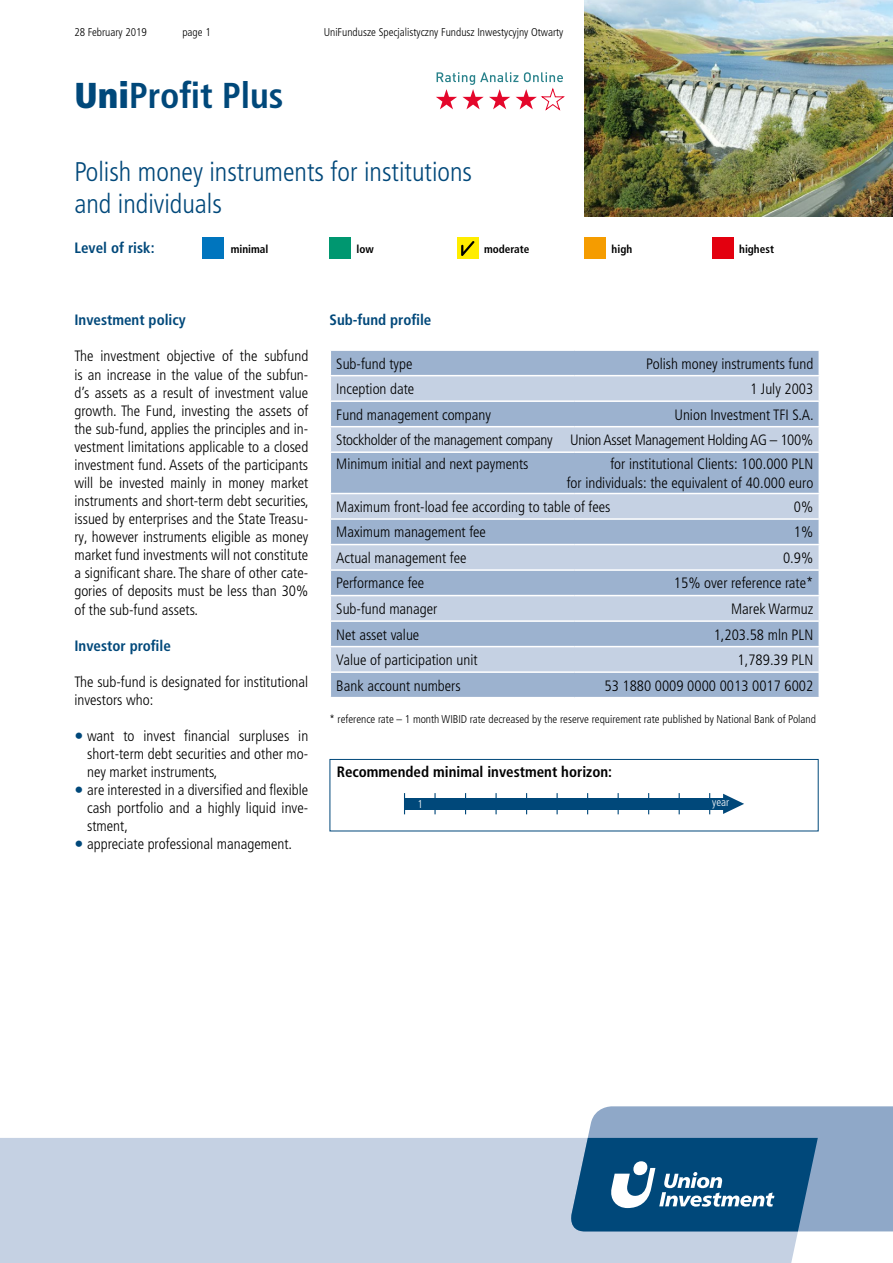
<style>
.page{position:relative;width:893px;height:1263px;background:#fff}
.page>*{position:absolute;margin:0;border:0;box-sizing:border-box;transform-origin:0 0}
.t1{font:700 condensed 36px "Frutiger LT Pro";color:#00487a}
.t2{font:300 condensed 27px/32px "Frutiger LT Pro";color:#00487a}
.t3{font:300 condensed 15px/18px "Frutiger LT Pro";color:#000;text-align:justify}
.t4{font:700 condensed 15px "Frutiger LT Pro";color:#00487a}
.t5{font:700 condensed 15px "Frutiger LT Pro";color:#000}
.t6{font:300 condensed 11.25px "Frutiger LT Pro";color:#000}
.t7{font:700 condensed 11.25px "Frutiger LT Pro";color:#000}
.t8{font:300 condensed 11.25px "Frutiger LT Pro";color:#fff}
.s1{font-weight:900}
.s2{font-size:18px;color:#00487a}
</style>
<div class="page">
<div style="left:202px;top:238px;width:21px;height:21px;background:#0075be"></div>
<div style="left:330px;top:238px;width:21px;height:21px;background:#009770"></div>
<div style="left:457px;top:238px;width:21px;height:21px;background:#ffed00"></div>
<svg style="left:461px;top:241px;width:13px;height:15px"></svg>
<div style="left:585px;top:238px;width:21px;height:21px;background:#f59c00"></div>
<div style="left:712px;top:238px;width:21px;height:21px;background:#e3000f"></div>
<div style="left:0;top:1138px;width:818px;height:125px;background:#c5d1e3"></div>
<svg style="left:568px;top:1106px;width:325px;height:125px;background:#5582a8"></svg>
<svg style="left:436px;top:72px;width:128px;height:39px"></svg>
<img style="left:585px;top:0;width:308px;height:217px">
<div style="left:330px;top:759px;width:489px;height:72px;border:1px solid #00487a"></div>
<div style="left:331px;top:351px;width:488px;height:346px;background:#9cb2cf"></div>
<svg style="left:331px;top:376px;width:488px;height:295px;background:#b1c2d9"></svg>
<hr style="left:330px;top:375px;width:245px;height:1px;background:#fff">
<hr style="left:575px;top:375px;width:245px;height:1px;background:#fff">
<hr style="left:330px;top:400px;width:245px;height:2px;background:#fff">
<hr style="left:575px;top:400px;width:245px;height:2px;background:#fff">
<hr style="left:330px;top:426px;width:245px;height:1px;background:#fff">
<hr style="left:575px;top:426px;width:245px;height:1px;background:#fff">
<hr style="left:330px;top:451px;width:245px;height:2px;background:#fff">
<hr style="left:575px;top:451px;width:245px;height:2px;background:#fff">
<hr style="left:330px;top:493px;width:245px;height:1px;background:#fff">
<hr style="left:575px;top:493px;width:245px;height:1px;background:#fff">
<hr style="left:330px;top:518px;width:245px;height:2px;background:#fff">
<hr style="left:575px;top:518px;width:245px;height:2px;background:#fff">
<hr style="left:330px;top:544px;width:245px;height:1px;background:#fff">
<hr style="left:575px;top:544px;width:245px;height:1px;background:#fff">
<hr style="left:330px;top:569px;width:245px;height:2px;background:#fff">
<hr style="left:575px;top:569px;width:245px;height:2px;background:#fff">
<hr style="left:330px;top:595px;width:245px;height:1px;background:#fff">
<hr style="left:575px;top:595px;width:245px;height:1px;background:#fff">
<hr style="left:330px;top:620px;width:245px;height:2px;background:#fff">
<hr style="left:575px;top:620px;width:245px;height:2px;background:#fff">
<hr style="left:330px;top:646px;width:245px;height:1px;background:#fff">
<hr style="left:575px;top:646px;width:245px;height:1px;background:#fff">
<hr style="left:330px;top:671px;width:245px;height:2px;background:#fff">
<hr style="left:575px;top:671px;width:245px;height:2px;background:#fff">
<div style="left:404px;top:798px;width:320px;height:11px;background:#00487a"></div>
<svg style="left:723px;top:794px;width:21px;height:20px"></svg>
<hr style="left:434px;top:793px;width:2px;height:21px;background:#00487a">
<hr style="left:495px;top:793px;width:2px;height:21px;background:#00487a">
<p class="t6" style="left:74px;top:26px;width:74px">28 February 2019</p>
<p class="t6" style="left:182px;top:26px;width:30px">page 1</p>
<p class="t6" style="left:324px;top:26px;width:241px">UniFundusze Specjalistyczny Fundusz Inwestycyjny Otwarty</p>
<h1 class="t1" style="left:74px;top:75px;width:211px"><span class="s1">Uni</span>Profit Plus</h1>
<h2 class="t2" style="left:74px;top:156px;width:399px">Polish money instruments for institutions and individuals</h2>
<p class="t4" style="left:74px;top:239px;width:82px">Level of risk:</p>
<p class="t7" style="left:231px;top:242px;width:39px">minimal</p>
<p class="t7" style="left:356px;top:242px;width:19px">low</p>
<p class="t7" style="left:484px;top:242px;width:47px">moderate</p>
<p class="t7" style="left:612px;top:242px;width:22px">high</p>
<p class="t7" style="left:739px;top:242px;width:36px">highest</p>
<p class="t4" style="left:74px;top:311px;width:113px">Investment policy</p>
<p class="t3" style="left:74px;top:347px;width:236px">The investment objective of the subfund is an increase in the value of the subfun&shy;d’s assets as a result of investment value growth. The Fund, investing the assets of the sub-fund, applies the principles and in&shy;vestment limitations applicable to a closed investment fund. Assets of the participants will be invested mainly in money market instruments and short-term debt securities, issued by enterprises and the State Treasu&shy;ry, however instruments eligible as money market fund investments will not constitute a significant share. The share of other cate&shy;gories of deposits must be less than 30% of the sub-fund assets.</p>
<p class="t4" style="left:74px;top:636px;width:98px">Investor profi le</p>
<p class="t3" style="left:74px;top:673px;width:235px">The sub-fund is designated for institutional investors who:</p>
<p class="t3" style="left:87px;top:727px;width:223px;text-indent:-13px"><span class="s2">•</span> want to invest financial surpluses in short-term debt securities and other mo&shy;ney market instruments,</p>
<p class="t3" style="left:87px;top:781px;width:223px;text-indent:-13px"><span class="s2">•</span> are interested in a diversified and flexible cash portfolio and a highly liquid inve&shy;stment,</p>
<p class="t3" style="left:74px;top:835px;width:219px"><span class="s2">•</span> appreciate professional management.</p>
<p class="t4" style="left:330px;top:311px;width:103px">Sub-fund profile</p>
<p class="t3" style="left:336px;top:354px;width:78px">Sub-fund type</p>
<p class="t3" style="left:646px;top:354px;width:168px">Polish money instruments fund</p>
<p class="t3" style="left:336px;top:380px;width:80px">Inception date</p>
<p class="t3" style="left:750px;top:380px;width:65px">1 July 2003</p>
<p class="t3" style="left:336px;top:405px;width:156px">Fund management company</p>
<p class="t3" style="left:336px;top:402px;width:479px;line-height:24.9px;text-indent:338px">Union Investment TFI S.A.<br>Stockholder of the management company Union Asset Management Holding AG – 100% Minimum initial and next payments</p>
<p class="t3" style="left:567px;top:455px;width:248px;text-align:right">for institutional Clients: 100.000 PLN<br>for individuals: the equivalent of 40.000 euro</p>
<p class="t3" style="left:336px;top:498px;width:276px">Maximum front-load fee according to table of fees</p>
<p class="t3" style="left:794px;top:498px;width:21px">0%</p>
<p class="t3" style="left:336px;top:523px;width:151px">Maximum management fee</p>
<p class="t3" style="left:794px;top:523px;width:21px">1%</p>
<p class="t3" style="left:336px;top:549px;width:132px">Actual management fee</p>
<p class="t3" style="left:783px;top:549px;width:32px">0.9%</p>
<p class="t3" style="left:336px;top:574px;width:90px">Performance fee</p>
<p class="t3" style="left:674px;top:574px;width:141px">15% over reference rate*</p>
<p class="t3" style="left:336px;top:600px;width:103px">Sub-fund manager</p>
<p class="t3" style="left:731px;top:600px;width:84px">Marek Warmuz</p>
<p class="t3" style="left:336px;top:625px;width:85px">Net asset value</p>
<p class="t3" style="left:714px;top:625px;width:101px">1,203.58 mln PLN</p>
<p class="t3" style="left:336px;top:651px;width:143px">Value of participation unit</p>
<p class="t3" style="left:738px;top:651px;width:77px">1,789.39 PLN</p>
<p class="t3" style="left:336px;top:676px;width:126px">Bank account numbers</p>
<p class="t3" style="left:604px;top:676px;width:210px">53 1880 0009 0000 0013 0017 6002</p>
<p class="t6" style="left:330px;top:712px;width:488px">* reference rate – 1 month WIBID rate decreased by the reserve requirement rate published by National Bank of Poland</p>
<p class="t5" style="left:337px;top:763px;width:277px">Recommended minimal investment horizon:</p>
<p class="t8" style="left:417px;top:798px;width:7px">1</p>
<p class="t8" style="left:712px;top:796px;width:19px">year</p>
</div>
